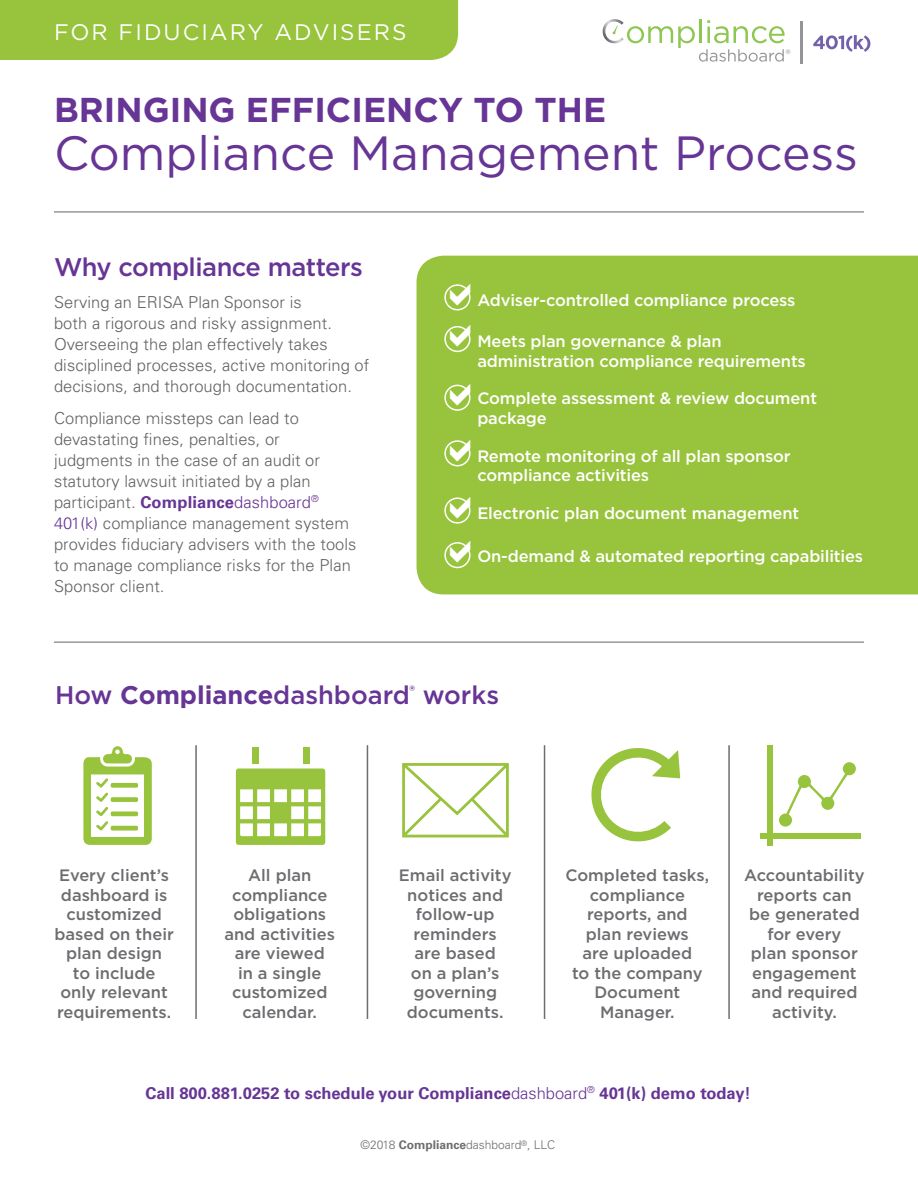
<style>
.page{position:relative;width:918px;height:1188px;background:#fff}
.page>*{position:absolute;margin:0;border:0;box-sizing:border-box;transform-origin:0 0}
.t1{font:48px "Gotham";color:#663595}
.t2{font:700 34.5px "Gotham";color:#663595}
.t3{font:500 25.5px "Gotham";color:#663595}
.t4{font:500 25.5px "Gotham";letter-spacing:-.02em;color:#663595}
.t5{font:22.5px "Gotham";letter-spacing:.09em;color:#fff}
.t6{font:300 16.5px/21px "Univers LT Pro 45";letter-spacing:.005em;color:#636363}
.t7{font:500 16.5px/19.5px "Gotham";color:#6c6d70;text-align:center}
.t8{font:500 16.5px/19.5px "Gotham";letter-spacing:-.01em;color:#fff}
.t9{font:700 16.5px "Univers LT Pro 65";color:#663595}
.t10{font:13.5px "Gotham";color:#939598}
.t11{font:300 12px "Univers LT Pro 45";color:#6c6d70}
.s1{font-family:"Univers LT Pro 65";font-weight:700;color:#663595}
.s2{color:#663595}
.s3{font-weight:700}
.s4{font-family:"Univers LT Pro 45";font-weight:300}
.s5{font-family:"Univers LT Pro 65";font-weight:700}
</style>
<div class="page">
<div style="left:0;top:0;width:458px;height:60px;background:#98c33c"></div>
<hr style="left:195px;top:745px;width:2px;height:274px;background:#6c6d70">
<hr style="left:367px;top:745px;width:1px;height:274px;background:#6c6d70">
<hr style="left:544px;top:745px;width:1px;height:274px;background:#6c6d70">
<hr style="left:728px;top:745px;width:2px;height:274px;background:#6c6d70">
<svg style="left:236px;top:769px;width:89px;height:76px"></svg>
<div style="left:303px;top:747px;width:6px;height:16px;background:#98c33c"></div>
<div style="left:252px;top:747px;width:6px;height:16px;background:#98c33c"></div>
<svg style="left:760px;top:745px;width:100px;height:101px"></svg>
<svg style="left:83px;top:746px;width:69px;height:99px"></svg>
<svg style="left:591px;top:748px;width:89px;height:94px"></svg>
<svg style="left:402px;top:763px;width:107px;height:75px"></svg>
<div style="left:417px;top:256px;width:501px;height:338px;background:#98c33c"></div>
<div style="left:444px;top:284px;width:27px;height:27px;border:2px solid #fff;border-radius:50%"></div>
<div style="left:444px;top:326px;width:27px;height:26px;border:2px solid #fff;border-radius:50%"></div>
<div style="left:444px;top:385px;width:27px;height:26px;border:2px solid #fff;border-radius:50%"></div>
<div style="left:444px;top:440px;width:27px;height:26px;border:2px solid #fff;border-radius:50%"></div>
<div style="left:444px;top:497px;width:27px;height:27px;border:2px solid #fff;border-radius:50%"></div>
<div style="left:444px;top:542px;width:27px;height:26px;border:2px solid #fff;border-radius:50%"></div>
<hr style="left:54px;top:642px;width:810px;height:1px;background:#636363">
<hr style="left:54px;top:212px;width:810px;height:1px;background:#636363">
<svg style="left:603px;top:19px;width:182px;height:43px"></svg>
<hr style="left:801px;top:21px;width:2px;height:43px;background:#939598">
<svg style="left:813px;top:35px;width:57px;height:17px"></svg>
<svg style="left:450px;top:283px;width:20px;height:22px"></svg>
<svg style="left:450px;top:325px;width:20px;height:22px"></svg>
<svg style="left:450px;top:383px;width:20px;height:22px"></svg>
<svg style="left:450px;top:439px;width:20px;height:22px"></svg>
<svg style="left:450px;top:496px;width:20px;height:22px"></svg>
<svg style="left:450px;top:541px;width:20px;height:22px"></svg>
<p class="t5" style="left:54px;top:17px;width:354px">FOR FIDUCIARY ADVISERS</p>
<p class="t10" style="left:785px;top:46px;width:7px">®</p>
<p class="t2" style="left:54px;top:87px;width:554px">BRINGING EFFICIENCY TO THE</p>
<p class="t1" style="left:54px;top:123px;width:805px">Compliance Management Process</p>
<p class="t4" style="left:54px;top:250px;width:310px">Why compliance matters</p>
<p class="t6" style="left:54px;top:291px;width:317px">Serving an ERISA Plan Sponsor is<br>both a rigorous and risky assignment.<br>Overseeing the plan effectively takes disciplined processes, active monitoring of decisions, and thorough documentation.</p>
<p class="t6" style="left:54px;top:407px;width:304px">Compliance missteps can lead to devastating fines, penalties, or judgments in the case of an audit or statutory lawsuit initiated by a plan participant. <span class="s1">Compliance</span><span class="s2">dashboard</span><sup>® </sup><span class="s2">401(k)</span> compliance management system provides fiduciary advisers with the tools to manage compliance risks for the Plan Sponsor client.</p>
<p class="t8" style="left:477px;top:290px;width:320px">Adviser-controlled compliance process</p>
<p class="t8" style="left:477px;top:331px;width:330px">Meets plan governance &amp; plan administration compliance requirements</p>
<p class="t8" style="left:477px;top:389px;width:341px">Complete assessment &amp; review document package</p>
<p class="t8" style="left:477px;top:446px;width:315px">Remote monitoring of all plan sponsor compliance activities</p>
<p class="t8" style="left:477px;top:503px;width:323px">Electronic plan document management</p>
<p class="t8" style="left:477px;top:546px;width:387px">On-demand &amp; automated reporting capabilities</p>
<p class="t3" style="left:55px;top:679px;width:446px">How <span class="s3">Compliance</span>dashboard<sup>®</sup> works</p>
<p class="t7" style="left:54px;top:866px;width:121px">Every client’s dashboard is customized based on their plan design<br>to include only relevant requirements.</p>
<p class="t7" style="left:565px;top:866px;width:145px">Completed tasks, compliance reports, and<br>plan reviews<br>are uploaded<br>to the company<br>Document<br>Manager.</p>
<p class="t7" style="left:224px;top:866px;width:112px">All plan compliance obligations and activities are viewed<br>in a single customized calendar.</p>
<p class="t7" style="left:744px;top:866px;width:122px">Accountability reports can<br>be generated for every<br>plan sponsor engagement and required activity.</p>
<p class="t7" style="left:399px;top:866px;width:114px">Email activity notices and follow-up reminders are based<br>on a plan’s governing documents.</p>
<p class="t9" style="left:145px;top:1083px;width:607px">Call 800.881.0252 to schedule your Compliance<span class="s4">dashboard</span><sup>®</sup> 401(k) demo today!</p>
<p class="t11" style="left:361px;top:1137px;width:196px">©2018 <span class="s5">Compliance</span>dashboard<sup>®</sup>, LLC</p>
</div>
